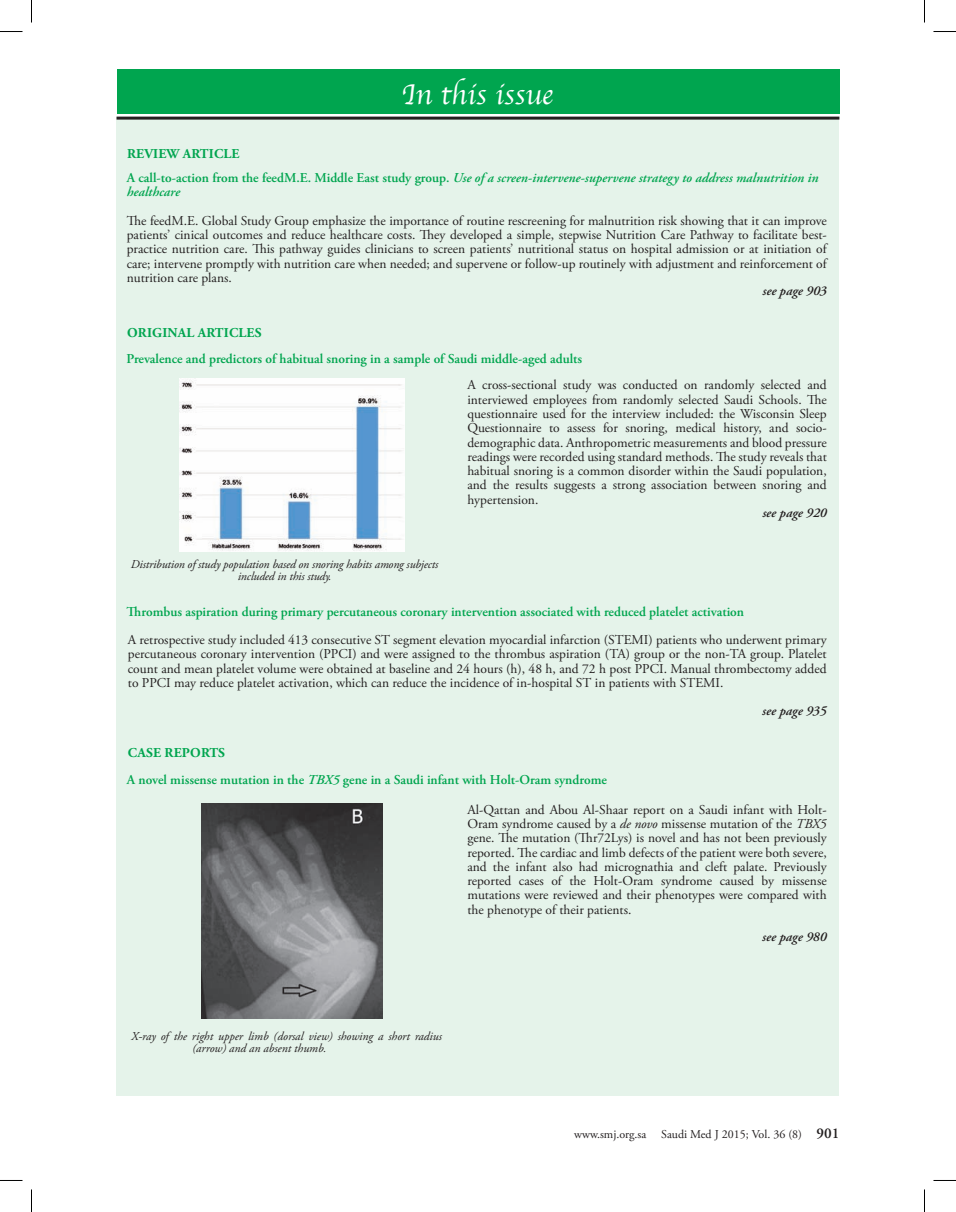
<style>
.page{position:relative;width:956px;height:1212px;background:#fff}
.page>*{position:absolute;margin:0;border:0;box-sizing:border-box;transform-origin:0 0}
.t1{font:30px "Apple Chancery";color:#fff}
.t2{font:600 15px "Adobe Garamond Pro";color:#231f20}
.t3{font:13.5px/14.2px "Adobe Garamond Pro";color:#231f20;text-align:justify}
.t4{font:600 13.5px "Adobe Garamond Pro";color:#00a54f}
.t5{font:italic 600 13.5px/13.5px "Adobe Garamond Pro";color:#00a54f}
.t6{font:italic 600 13.5px "Adobe Garamond Pro";color:#231f20}
.t7{font:700 13.5px "Adobe Garamond Pro";letter-spacing:.015em;color:#00a54f}
.t8{font:italic 12px/12px "Adobe Garamond Pro";letter-spacing:-.01em;color:#231f20;text-align:center}
.t9{font:12px "Adobe Garamond Pro";color:#231f20}
.s1{font-style:normal}
.s2{font-style:italic}
</style>
<div class="page">
<div style="left:117px;top:117px;width:722px;height:978px;background:#e5f3ea"></div>
<div style="left:117px;top:69px;width:722px;height:45px;background:#00a54f"></div>
<hr style="left:117px;top:117px;width:722px;height:3px;background:#231f20">
<img style="left:201px;top:803px;width:181px;height:214px">
<img style="left:179px;top:378px;width:226px;height:173px">
<svg style="left:0;top:31px;width:22px;height:1px"></svg>
<svg style="left:933px;top:31px;width:23px;height:1px"></svg>
<svg style="left:31px;top:0;width:1px;height:22px"></svg>
<svg style="left:31px;top:1189px;width:1px;height:22px"></svg>
<svg style="left:924px;top:0;width:1px;height:22px"></svg>
<svg style="left:924px;top:1189px;width:1px;height:22px"></svg>
<p class="t7" style="left:127px;top:145px;width:114px">REVIEW ARTICLE</p>
<p class="t1" style="left:401px;top:70px;width:153px">In this issue</p>
<p class="t5" style="left:127px;top:172px;width:693px"><span class="s1">A call-to-action from the feedM.E. Middle East study group.</span> Use of a screen-intervene-supervene strategy to address malnutrition in healthcare</p>
<p class="t3" style="left:127px;top:214px;width:702px">The feedM.E. Global Study Group emphasize the importance of routine rescreening for malnutrition risk showing that it can improve patients’ cinical outcomes and reduce healthcare costs. They developed a simple, stepwise Nutrition Care Pathway to facilitate best&shy;practice nutrition care. This pathway guides clinicians to screen patients’ nutritional status on hospital admission or at initiation of care; intervene promptly with nutrition care when needed; and supervene or follow-up routinely with adjustment and reinforcement of nutrition care plans.</p>
<p class="t6" style="left:762px;top:283px;width:66px">see page 903</p>
<p class="t7" style="left:127px;top:325px;width:136px">ORIGINAL ARTICLES</p>
<p class="t4" style="left:127px;top:351px;width:457px">Prevalence and predictors of habitual snoring in a sample of Saudi middle-aged adults</p>
<p class="t8" style="left:131px;top:558px;width:309px">Distribution of study population based on snoring habits among subjects included in this study.</p>
<p class="t3" style="left:467px;top:378px;width:361px">A cross-sectional study was conducted on randomly selected and interviewed employees from randomly selected Saudi Schools. The questionnaire used for the interview included: the Wisconsin Sleep Questionnaire to assess for snoring, medical history, and socio&shy;demographic data. Anthropometric measurements and blood pressure readings were recorded using standard methods. The study reveals that habitual snoring is a common disorder within the Saudi population, and the results suggests a strong association between snoring and hypertension.</p>
<p class="t6" style="left:762px;top:505px;width:66px">see page 920</p>
<p class="t4" style="left:127px;top:603px;width:619px">Thrombus aspiration during primary percutaneous coronary intervention associated with reduced platelet activation</p>
<p class="t3" style="left:128px;top:633px;width:700px">A retrospective study included 413 consecutive ST segment elevation myocardial infarction (STEMI) patients who underwent primary percutaneous coronary intervention (PPCI) and were assigned to the thrombus aspiration (TA) group or the non-TA group. Platelet count and mean platelet volume were obtained at baseline and 24 hours (h), 48 h, and 72 h post PPCI. Manual thrombectomy added to PPCI may reduce platelet activation, which can reduce the incidence of in-hospital ST in patients with STEMI.</p>
<p class="t6" style="left:762px;top:702px;width:66px">see page 935</p>
<p class="t7" style="left:128px;top:744px;width:99px">CASE REPORTS</p>
<p class="t4" style="left:127px;top:771px;width:482px">A novel missense mutation in the <span class="s2">TBX5</span> gene in a Saudi infant with Holt-Oram syndrome</p>
<p class="t3" style="left:467px;top:802px;width:361px">Al-Qattan and Abou Al-Shaar report on a Saudi infant with Holt-Oram syndrome caused by a <span class="s2">de novo</span> missense mutation of the <span class="s2">TBX5 </span>gene. The mutation (Thr72Lys) is novel and has not been previously reported. The cardiac and limb defects of the patient were both severe, and the infant also had micrognathia and cleft palate. Previously reported cases of the Holt-Oram syndrome caused by missense mutations were reviewed and their phenotypes were compared with the phenotype of their patients.</p>
<p class="t6" style="left:762px;top:929px;width:66px">see page 980</p>
<p class="t8" style="left:192px;top:1030px;width:251px;text-align:left;text-indent:-61px">X-ray of the right upper limb (dorsal view) showing a short radius (arrow) and an absent thumb.</p>
<p class="t9" style="left:574px;top:1127px;width:229px">www.smj.org.sa Saudi Med J 2015; Vol. 36 (8)</p>
<p class="t2" style="left:816px;top:1124px;width:24px">901</p>
</div>
